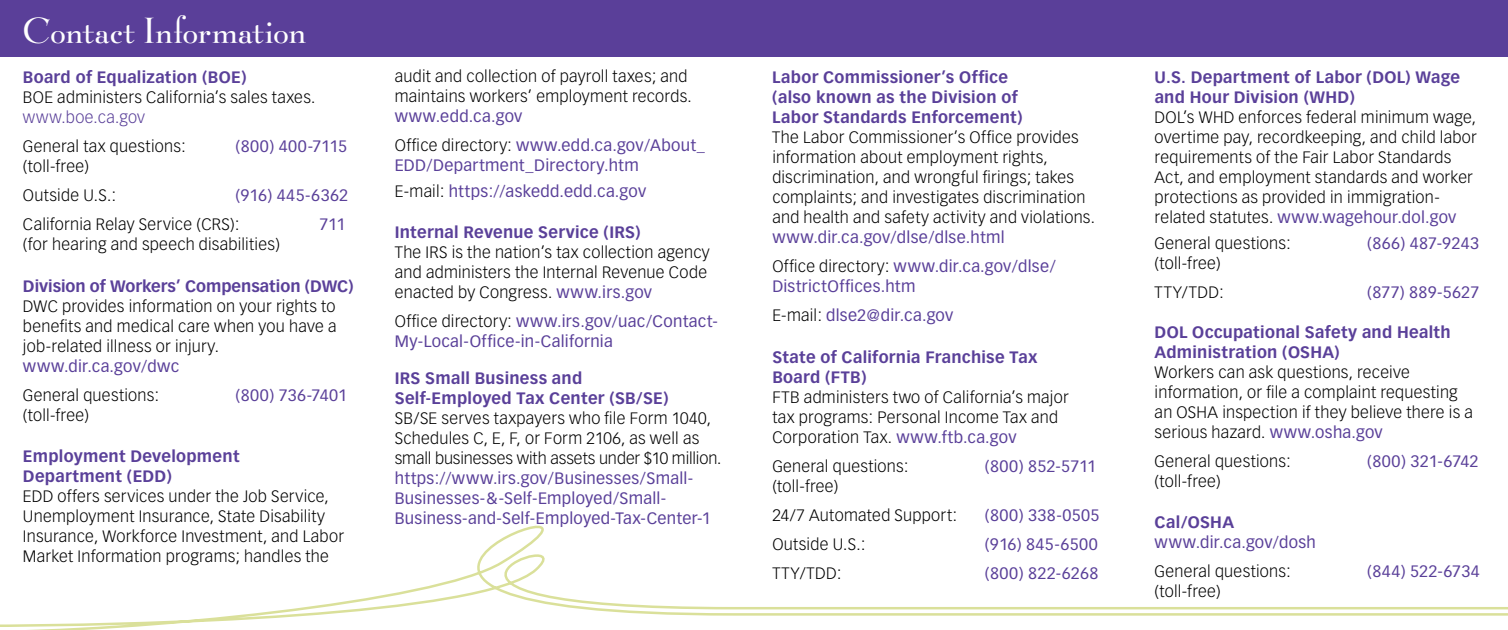
<style>
.page{position:relative;width:1508px;height:630px;background:#fff}
.page>*{position:absolute;margin:0;border:0;box-sizing:border-box;transform-origin:0 0}
.t1{font:35px "Belucian";letter-spacing:.005em;color:#fff}
.t2{font:300 16.25px/20px "Vectora LH";letter-spacing:.015em;color:#000}
.t3{font:16.25px/20px "Vectora LH";letter-spacing:.02em;color:#5a4099}
.t4{font:700 16.25px/20px "Vectora LH";letter-spacing:.02em;color:#5a4099}
.t5{font:700 16.25px "Vectora LH";color:#5a4099}
.t6{font:300 16.25px "Vectora LH";letter-spacing:.04em;color:#5a4099}
.s1{font-weight:400;color:#5a4099}
.s2{font-weight:300;color:#000}
</style>
<div class="page">
<div style="left:0;top:0;width:1508px;height:56px;background:#5a3f99"></div>
<svg style="left:0;top:525px;width:1508px;height:105px"></svg>
<p class="t1" style="left:23px;top:9px;width:285px">Contact Information</p>
<p class="t4" style="left:23px;top:67px;width:225px">Board of equalization (BOe)</p>
<p class="t2" style="left:23px;top:87px;width:294px">Boe administers california’s sales taxes.</p>
<p class="t6" style="left:23px;top:108px;width:124px">www.boe.ca.gov</p>
<p class="t2" style="left:23px;top:136px;width:164px">General tax questions:</p>
<p class="t3" style="left:235px;top:136px;width:113px">(800) 400-7115</p>
<p class="t2" style="left:23px;top:152px;width:94px;line-height:29px">(toll-free) outside u.S.:</p>
<p class="t2" style="left:23px;top:181px;width:327px;line-height:29px;text-indent:213px"><span class="s1">(916) 445-6362 </span>california Relay Service (cRS):</p>
<p class="t3" style="left:319px;top:214px;width:27px">711</p>
<p class="t2" style="left:23px;top:234px;width:258px">(for hearing and speech disabilities)</p>
<p class="t5" style="left:23px;top:277px;width:332px">division of Workers’ Compensation (dWC)</p>
<p class="t2" style="left:23px;top:297px;width:315px;text-align:justify">dWc provides information on your rights to benefts and medical care when you have a job-related illness or injury.</p>
<p class="t3" style="left:23px;top:357px;width:158px">www.dir.ca.gov/dwc</p>
<p class="t2" style="left:23px;top:386px;width:138px">General questions:</p>
<p class="t3" style="left:235px;top:386px;width:113px">(800) 736-7401</p>
<p class="t2" style="left:23px;top:406px;width:68px">(toll-free)</p>
<p class="t4" style="left:23px;top:446px;width:218px">employment development department (edd)</p>
<p class="t2" style="left:23px;top:486px;width:323px">edd offers services under the Job Service, unemployment insurance, State disability insurance, Workforce investment, and Labor Market information programs; handles the</p>
<p class="t2" style="left:395px;top:67px;width:298px">audit and collection of payroll taxes; and maintains workers’ employment records.</p>
<p class="t3" style="left:395px;top:102px;width:312px;line-height:29px">www.edd.ca.gov<br><span class="s2">offce directory:</span> www.edd.ca.gov/About_</p>
<p class="t3" style="left:395px;top:152px;width:253px;line-height:26.2px">EDD/Department_Directory.htm <span class="s2">e-mail:</span> https://askedd.edd.ca.gov</p>
<p class="t4" style="left:395px;top:222px;width:247px">Internal Revenue service (IRs)</p>
<p class="t2" style="left:395px;top:242px;width:316px">the iRS is the nation’s tax collection agency and administers the internal Revenue code enacted by congress. <span class="s1">www.irs.gov</span></p>
<p class="t3" style="left:395px;top:311px;width:324px"><span class="s2">offce directory:</span> www.irs.gov/uac/Contact-<br>My-Local-Offce-in-California</p>
<p class="t4" style="left:395px;top:369px;width:275px">IRs small Business and self-employed Tax Center (sB/se)</p>
<p class="t2" style="left:395px;top:409px;width:328px">SB/Se serves taxpayers who fle Form 1040,<br>Schedules c, e, F, or Form 2106, as well as small businesses with assets under $10 million.</p>
<p class="t3" style="left:395px;top:469px;width:318px">https://www.irs.gov/Businesses/Small-<br>Businesses-&amp;-Self-Employed/Small-<br>Business-and-Self-Employed-Tax-Center-1</p>
<p class="t4" style="left:772px;top:67px;width:252px">Labor Commissioner’s Offce (also known as the division of<br>Labor standards enforcement)</p>
<p class="t2" style="left:772px;top:127px;width:324px">the Labor commissioner’s offce provides information about employment rights, discrimination, and wrongful frings; takes complaints; and investigates discrimination and health and safety activity and violations.</p>
<p class="t3" style="left:772px;top:227px;width:234px">www.dir.ca.gov/dlse/dlse.html</p>
<p class="t3" style="left:772px;top:256px;width:285px"><span class="s2">offce directory:</span> www.dir.ca.gov/dlse/<br>DistrictOffces.htm</p>
<p class="t3" style="left:772px;top:305px;width:182px"><span class="s2">e-mail:</span> dlse2@dir.ca.gov</p>
<p class="t4" style="left:772px;top:348px;width:267px">state of California Franchise Tax<br>Board (FTB)</p>
<p class="t2" style="left:772px;top:388px;width:298px">FtB administers two of california’s major tax programs: Personal income tax and corporation tax. <span class="s1">www.ftb.ca.gov</span></p>
<p class="t2" style="left:772px;top:457px;width:138px">General questions:</p>
<p class="t3" style="left:985px;top:457px;width:113px">(800) 852-5711</p>
<p class="t2" style="left:772px;top:472px;width:186px;line-height:29px">(toll-free)<br>24/7 Automated Support:</p>
<p class="t3" style="left:985px;top:506px;width:116px">(800) 338-0505</p>
<p class="t2" style="left:772px;top:535px;width:94px">outside u.S.:</p>
<p class="t3" style="left:985px;top:535px;width:114px">(916) 845-6500</p>
<p class="t2" style="left:772px;top:564px;width:70px">ttY/tdd:</p>
<p class="t3" style="left:985px;top:564px;width:115px">(800) 822-6268</p>
<p class="t4" style="left:1154px;top:67px;width:307px">u.s. department of Labor (dOL) Wage and Hour division (WHd)</p>
<p class="t2" style="left:1154px;top:107px;width:324px">doL’s WHd enforces federal minimum wage, overtime pay, recordkeeping, and child labor requirements of the Fair Labor Standards Act, and employment standards and worker protections as provided in immigration&shy;related statutes. <span class="s1">www.wagehour.dol.gov</span></p>
<p class="t2" style="left:1154px;top:234px;width:138px">General questions:</p>
<p class="t3" style="left:1367px;top:233px;width:113px">(866) 487-9243</p>
<p class="t2" style="left:1154px;top:254px;width:68px">(toll-free)</p>
<p class="t2" style="left:1154px;top:283px;width:70px">ttY/tdd:</p>
<p class="t3" style="left:1367px;top:283px;width:114px">(877) 889-5627</p>
<p class="t4" style="left:1154px;top:323px;width:298px">dOL Occupational safety and Health<br>Administration (OsHA)</p>
<p class="t2" style="left:1154px;top:363px;width:320px">Workers can ask questions, receive information, or fle a complaint requesting an oSHA inspection if they believe there is a serious hazard. <span class="s1">www.osha.gov</span></p>
<p class="t2" style="left:1154px;top:452px;width:138px">General questions:</p>
<p class="t3" style="left:1367px;top:452px;width:113px">(800) 321-6742</p>
<p class="t2" style="left:1154px;top:472px;width:68px">(toll-free)</p>
<p class="t4" style="left:1154px;top:512px;width:81px">Cal/OsHA</p>
<p class="t3" style="left:1154px;top:532px;width:163px">www.dir.ca.gov/dosh</p>
<p class="t2" style="left:1154px;top:561px;width:138px">General questions:</p>
<p class="t3" style="left:1367px;top:561px;width:114px">(844) 522-6734</p>
<p class="t2" style="left:1154px;top:581px;width:68px">(toll-free)</p>
</div>
